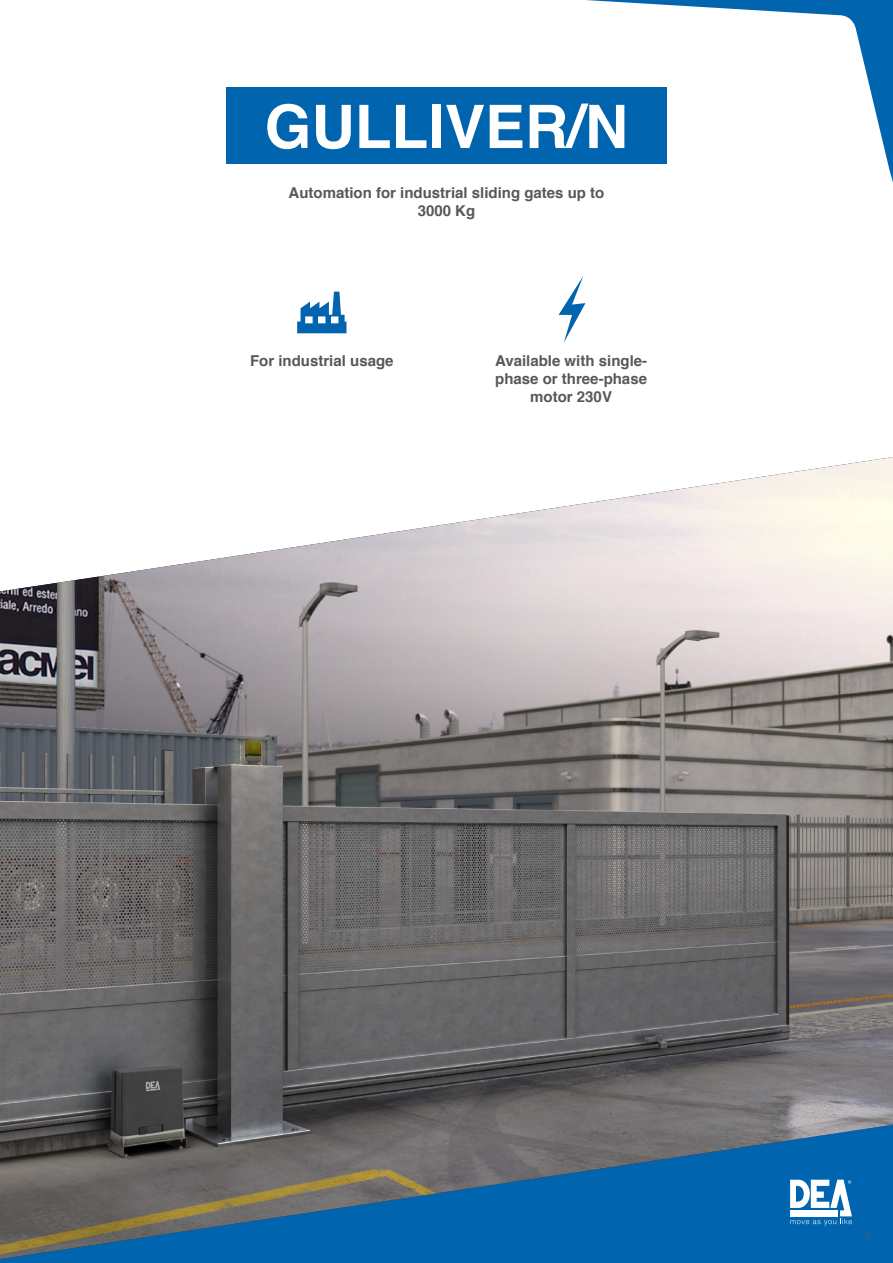
<style>
.page{position:relative;width:893px;height:1263px;background:#fff}
.page>*{position:absolute;margin:0;border:0;box-sizing:border-box;transform-origin:0 0}
.t1{font:700 60px "Helvetica";color:#fff}
.SOTTOTITOLI{font:700 15px/18px "Helvetica";color:#57585a;text-align:center}
.t2{font:700 9px "Helvetica";color:#57585a}
</style>
<div class="page">
<div style="left:0;top:1084px;width:893px;height:179px;background:#0065ae"></div>
<img style="left:0;top:457px;width:893px;height:802px">
<svg style="left:559px;top:276px;width:26px;height:66px"></svg>
<svg style="left:297px;top:292px;width:49px;height:41px"></svg>
<div style="left:226px;top:87px;width:441px;height:77px;background:#0065ae"></div>
<svg style="left:790px;top:1180px;width:62px;height:45px"></svg>
<svg style="left:586px;top:0;width:307px;height:182px"></svg>
<p class="t1" style="left:265px;top:78px;width:365px">GULLIVER/N</p>
<p class="SOTTOTITOLI" style="left:289px;top:183px;width:317px">Automation for industrial sliding gates up to<br>3000 Kg</p>
<p class="SOTTOTITOLI" style="left:250px;top:352px;width:145px">For industrial usage</p>
<p class="SOTTOTITOLI" style="left:495px;top:352px;width:154px">Available with single&shy;phase or three-phase motor 230V</p>
<p class="t2" style="left:866px;top:1230px;width:7px">1</p>
</div>
